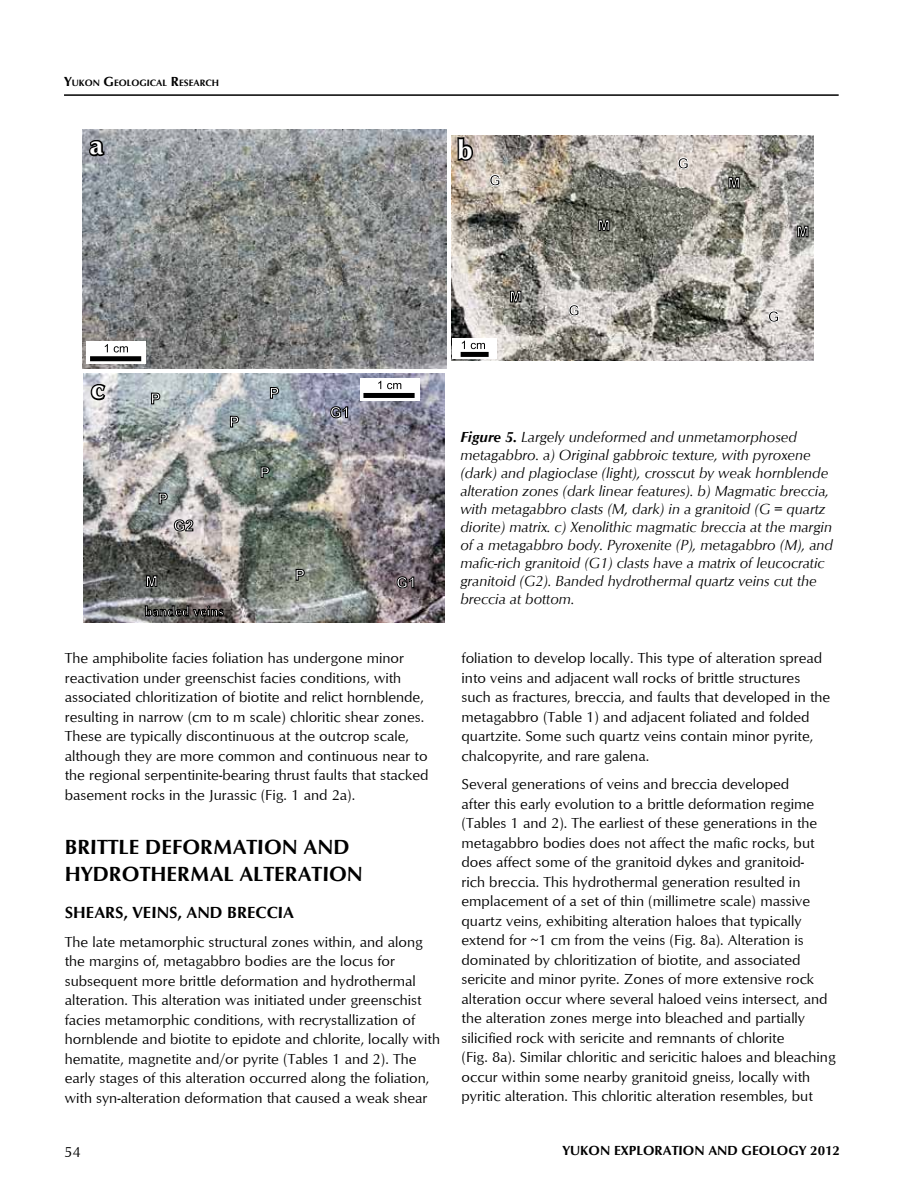
<style>
.page{position:relative;width:918px;height:1188px;background:#fff}
.page>*{position:absolute;margin:0;border:0;box-sizing:border-box;transform-origin:0 0}
.t1{font:700 27px "Optimum";color:#fff}
.t2{font:700 21px/27px "Optimum";color:#000}
.t3{font:700 16.5px "Optimum";color:#000}
.t4{font:15px/19.5px "Optimum";color:#000}
.t5{font:italic 15px/18px "Optimum";color:#000}
.t6{font:700 15px "Arial";color:#fff}
.t7{font:700 15px "Arial";color:#000}
.t8{font:700 13.8px "Optimum";color:#fff}
.t9{font:700 13.5px "Optimum";color:#000}
.t10{font:700 9.45px "Optimum";color:#000}
.s1{font-size:13.5px}
.s2{font-weight:700}
</style>
<div class="page">
<hr style="left:64px;top:94px;width:775px;height:2px;background:#000">
<img style="left:451px;top:136px;width:363px;height:225px">
<div style="left:452px;top:338px;width:44px;height:20px;background:#fff"></div>
<div style="left:461px;top:352px;width:28px;height:5px;background:#000"></div>
<svg style="left:462px;top:341px;width:23px;height:8px"></svg>
<img style="left:83px;top:130px;width:364px;height:238px">
<img style="left:84px;top:374px;width:361px;height:249px">
<div style="left:86px;top:341px;width:60px;height:23px;background:#fff"></div>
<div style="left:90px;top:356px;width:51px;height:5px;background:#000"></div>
<svg style="left:105px;top:344px;width:23px;height:9px"></svg>
<div style="left:360px;top:378px;width:59px;height:22px;background:#fff"></div>
<div style="left:363px;top:393px;width:52px;height:5px;background:#000"></div>
<svg style="left:378px;top:381px;width:23px;height:8px"></svg>
<svg style="left:678px;top:157px;width:11px;height:12px"></svg>
<svg style="left:729px;top:177px;width:11px;height:11px"></svg>
<svg style="left:397px;top:577px;width:17px;height:11px"></svg>
<svg style="left:296px;top:569px;width:9px;height:12px"></svg>
<svg style="left:146px;top:575px;width:11px;height:12px"></svg>
<svg style="left:145px;top:605px;width:79px;height:12px"></svg>
<svg style="left:159px;top:493px;width:9px;height:11px"></svg>
<svg style="left:230px;top:416px;width:9px;height:11px"></svg>
<svg style="left:261px;top:467px;width:9px;height:11px"></svg>
<svg style="left:151px;top:393px;width:9px;height:11px"></svg>
<svg style="left:270px;top:387px;width:9px;height:12px"></svg>
<svg style="left:330px;top:406px;width:18px;height:12px"></svg>
<svg style="left:174px;top:520px;width:19px;height:11px"></svg>
<svg style="left:797px;top:226px;width:11px;height:11px"></svg>
<svg style="left:598px;top:220px;width:11px;height:11px"></svg>
<svg style="left:510px;top:291px;width:11px;height:11px"></svg>
<svg style="left:490px;top:174px;width:10px;height:12px"></svg>
<svg style="left:569px;top:304px;width:10px;height:12px"></svg>
<svg style="left:768px;top:311px;width:11px;height:11px"></svg>
<svg style="left:87px;top:138px;width:20px;height:21px"></svg>
<svg style="left:456px;top:135px;width:19px;height:28px"></svg>
<svg style="left:89px;top:382px;width:19px;height:20px"></svg>
<p class="t10" style="left:64px;top:77px;width:157px"><span class="s1">Y</span>UKON <span class="s1">G</span>EOLOGICAL <span class="s1">R</span>ESEARCH</p>
<h1 class="t1" style="left:90px;top:130px;width:15px">A</h1>
<h1 class="t1" style="left:457px;top:134px;width:17px">B</h1>
<p class="t7" style="left:489px;top:170px;width:13px">G</p>
<h1 class="t1" style="left:91px;top:374px;width:14px">C</h1>
<p class="t6" style="left:150px;top:389px;width:12px">P</p>
<p class="t6" style="left:229px;top:412px;width:12px">P</p>
<p class="t6" style="left:269px;top:383px;width:12px">P</p>
<p class="t6" style="left:330px;top:402px;width:22px">G1</p>
<p class="t6" style="left:509px;top:287px;width:14px">M</p>
<p class="t6" style="left:598px;top:215px;width:14px">M</p>
<p class="t7" style="left:568px;top:300px;width:13px">G</p>
<p class="t7" style="left:677px;top:153px;width:13px">G</p>
<p class="t6" style="left:728px;top:173px;width:14px">M</p>
<p class="t6" style="left:797px;top:222px;width:14px">M</p>
<p class="t7" style="left:768px;top:307px;width:13px">G</p>
<p class="t6" style="left:158px;top:489px;width:12px">P</p>
<p class="t6" style="left:174px;top:516px;width:22px">G2</p>
<p class="t6" style="left:145px;top:571px;width:14px">M</p>
<p class="t8" style="left:145px;top:603px;width:81px">BANDED VEINS</p>
<p class="t6" style="left:260px;top:462px;width:12px">P</p>
<p class="t6" style="left:295px;top:565px;width:12px">P</p>
<p class="t6" style="left:396px;top:573px;width:22px">G1</p>
<p class="t4" style="left:65px;top:648px;width:365px">The amphibolite facies foliation has undergone minor reactivation under greenschist facies conditions, with associated chloritization of biotite and relict hornblende, resulting in narrow (cm to m scale) chloritic shear zones.<br>These are typically discontinuous at the outcrop scale, although they are more common and continuous near to the regional serpentinite-bearing thrust faults that stacked basement rocks in the Jurassic (Fig. 1 and 2a).</p>
<h2 class="t2" style="left:65px;top:833px;width:300px">BRITTLE DEFORMATION AND<br>HYDROTHE RMAL ALTERATION</h2>
<p class="t3" style="left:65px;top:903px;width:194px">SHEARS, VEINS, AND BRECC</p>
<p class="t3" style="left:278px;top:903px;width:18px">IA</p>
<p class="t4" style="left:65px;top:931px;width:377px">The late metamorphic structural zones within, and along the margins of, metagabbro bodies are the locus for subsequent more brittle deformation and hydrothermal alteration. This alteration was initiated under greenschist facies metamorphic conditions, with recrystallization of hornblende and biotite to epidote and chlorite, locally with hematite, magnetite and/or pyrite (Tables 1 and 2). The early stages of this alteration occurred along the foliation, with syn-alteration deformation that caused a weak shear</p>
<p class="t5" style="left:460px;top:428px;width:374px"><span class="s2">Figure 5.</span> Largely undeformed and unmetamorphosed metagabbro. a) Original gabbroic texture, with pyroxene (dark) and plagioclase (light), crosscut by weak hornblende alteration zones (dark linear features). b) Magmatic breccia, with metagabbro clasts (M, dark) in a granitoid (G = quartz diorite) matrix. c) Xenolithic magmatic breccia at the margin of a metagabbro body. Pyroxenite (P), metagabbro (M), and mafic-rich granitoid (G1) clasts have a matrix of leucocratic granitoid (G2). Banded hydrothermal quartz veins cut the breccia at bottom.</p>
<p class="t4" style="left:462px;top:648px;width:370px">foliation to develop locally. This type of alteration spread into veins and adjacent wall rocks of brittle structures such as fractures, breccia, and faults that developed in the metagabbro (Table 1) and adjacent foliated and folded quartzite. Some such quartz veins contain minor pyrite, chalcopyrite, and rare galena.</p>
<p class="t4" style="left:462px;top:774px;width:376px">Several generations of veins and breccia developed<br>after this early evolution to a brittle deformation regime (Tables 1 and 2). The earliest of these generations in the metagabbro bodies does not affect the mafic rocks, but does affect some of the granitoid dykes and granitoid-<br>rich breccia. This hydrothermal generation resulted in emplacement of a set of thin (millimetre scale) massive quartz veins, exhibiting alteration haloes that typically extend for ~1 cm from the veins (Fig. 8a). Alteration is dominated by chloritization of biotite, and associated sericite and minor pyrite. Zones of more extensive rock alteration occur where several haloed veins intersect, and the alteration zones merge into bleached and partially silicified rock with sericite and remnants of chlorite<br>(Fig. 8a). Similar chloritic and sericitic haloes and bleaching occur within some nearby granitoid gneiss, locally with pyritic alteration. This chloritic alteration resembles, but</p>
<p class="t4" style="left:64px;top:1142px;width:18px">54</p>
<p class="t9" style="left:562px;top:1143px;width:279px">YUKON EXPLORATION AND GEOLOGY 2012</p>
</div>
